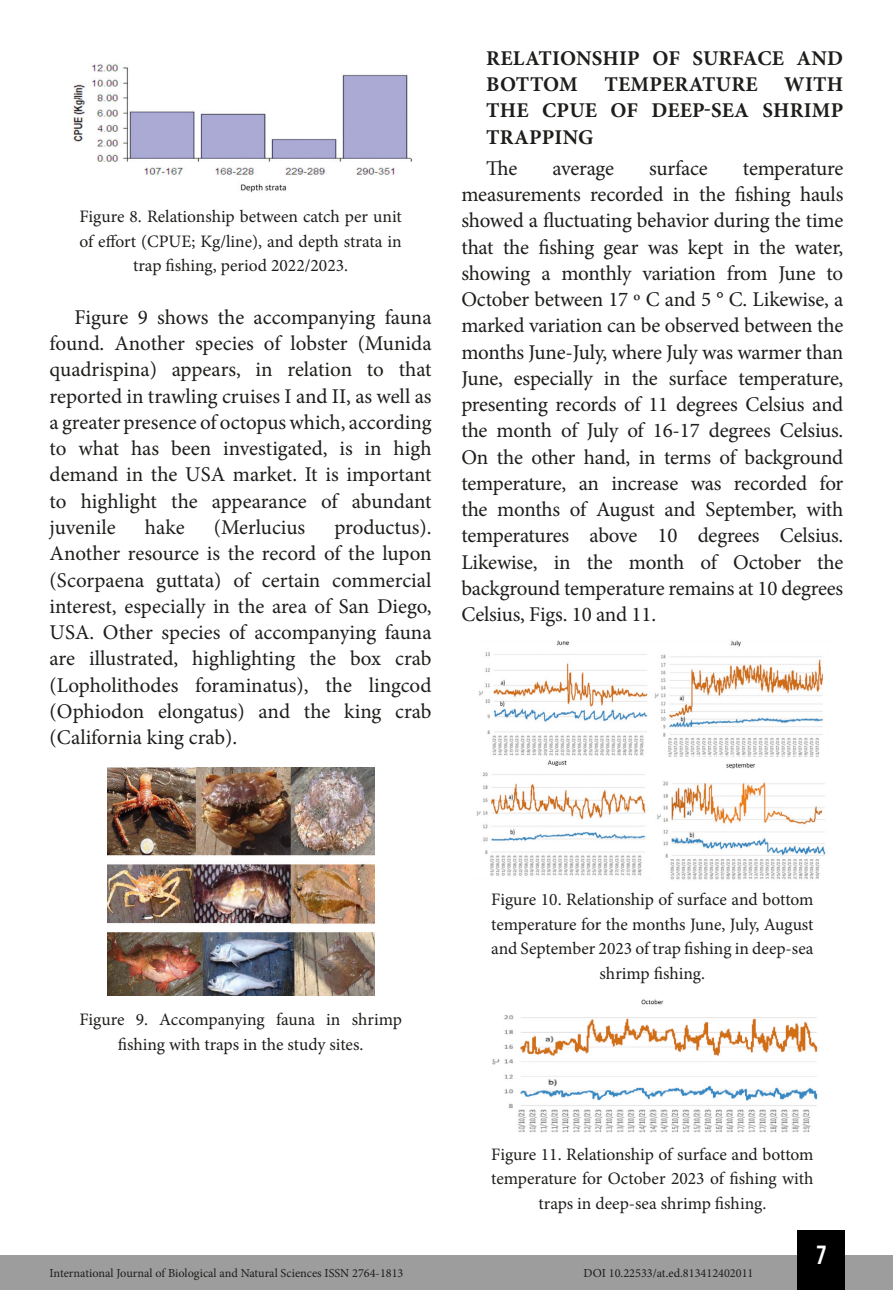
<style>
.page{position:relative;width:893px;height:1290px;background:#fff}
.page>*{position:absolute;margin:0;border:0;box-sizing:border-box;transform-origin:0 0}
.t1{font:26.25px "Bebas Kai";color:#fff}
.t2{font:21px/26.2px "Minion Pro";letter-spacing:-.01em;color:#1d1d1b;text-align:justify}
.t3{font:700 21px/26.2px "Minion Pro";letter-spacing:.01em;color:#1d1d1b}
.t4{font:17.5px/24.5px "Minion Pro";color:#1d1d1b;text-align:center}
.t5{font:12.25px "Minion Pro";color:#1d1d1b}
</style>
<div class="page">
<div style="left:0;top:1255px;width:893px;height:35px;background:#9d9d9d"></div>
<div style="left:797px;top:1230px;width:48px;height:60px;background:#000"></div>
<img style="left:73px;top:64px;width:339px;height:129px">
<img style="left:107px;top:767px;width:267px;height:229px">
<img style="left:476px;top:640px;width:350px;height:240px">
<img style="left:492px;top:999px;width:326px;height:134px">
<p class="t4" style="left:79px;top:205px;width:324px">Figure 8. Relationship between catch per unit of effort (CPUE; Kg/line), and depth strata in trap fishing, period 2022/2023.</p>
<p class="t2" style="left:50px;top:304px;width:384px;text-indent:25px">Figure 9 shows the accompanying fauna found. Another species of lobster (Munida quadrispina) appears, in relation to that reported in trawling cruises I and II, as well as a greater presence of octopus which, according to what has been investigated, is in high demand in the USA market. It is important to highlight the appearance of abundant juvenile</p>
<p class="t2" style="left:50px;top:514px;width:383px;text-indent:285px">productus).<br>Another resource is the record of the lupon (Scorpaena guttata) of certain commercial interest, especially in the area of San Diego, USA. Other species of accompanying fauna are illustrated, highlighting the box crab (Lopholithodes foraminatus), the lingcod (Ophiodon elongatus) and the king crab (California king crab).</p>
<p class="t2" style="left:145px;top:514px;width:41px">hake</p>
<p class="t2" style="left:214px;top:514px;width:93px">(Merlucius</p>
<p class="t3" style="left:486px;top:45px;width:358px">RELATIONSHIP OF SURFACE AND<br>BOTTOM</p>
<p class="t3" style="left:486px;top:71px;width:358px;text-align:justify;text-indent:298px">WITH THE CPUE OF DEEP-SEA SHRIMP TRAPPING</p>
<p class="t2" style="left:486px;top:155px;width:33px">The</p>
<p class="t2" style="left:552px;top:155px;width:63px">average</p>
<p class="t2" style="left:649px;top:155px;width:60px">surface</p>
<p class="t3" style="left:604px;top:71px;width:155px">TEMPERATURE</p>
<p class="t2" style="left:461px;top:155px;width:383px;text-indent:282px">temperature measurements recorded in the fishing hauls showed a fluctuating behavior during the time that the fishing gear was kept in the water, showing a monthly variation from June to October between 17 º C and 5 ° C. Likewise, a marked variation can be observed between the months June-July, where July was warmer than June, especially in the surface temperature, presenting records of 11 degrees Celsius and the month of July of 16-17 degrees Celsius.<br>On the other hand, in terms of background temperature, an increase was recorded for the months of August and September, with temperatures above 10 degrees Celsius.<br>Likewise, in the month of October the background temperature remains at 10 degrees Celsius, Figs. 10 and 11.</p>
<p class="t4" style="left:79px;top:1007px;width:324px">Figure 9. Accompanying fauna in shrimp fishing with traps in the study sites.</p>
<p class="t4" style="left:491px;top:887px;width:324px">Figure 10. Relationship of surface and bottom temperature for the months June, July, August and September 2023 of trap fishing in deep-sea shrimp fishing.</p>
<p class="t4" style="left:491px;top:1142px;width:324px">Figure 11. Relationship of surface and bottom temperature for October 2023 of fishing with traps in deep-sea shrimp fishing.</p>
<p class="t1" style="left:817px;top:1241px;width:11px">7</p>
<p class="t5" style="left:50px;top:1265px;width:355px">International Journal of Biological and Natural Sciences ISSN 2764-1813</p>
<p class="t5" style="left:584px;top:1265px;width:171px">DOI 10.22533/at.ed.813412402011</p>
</div>
